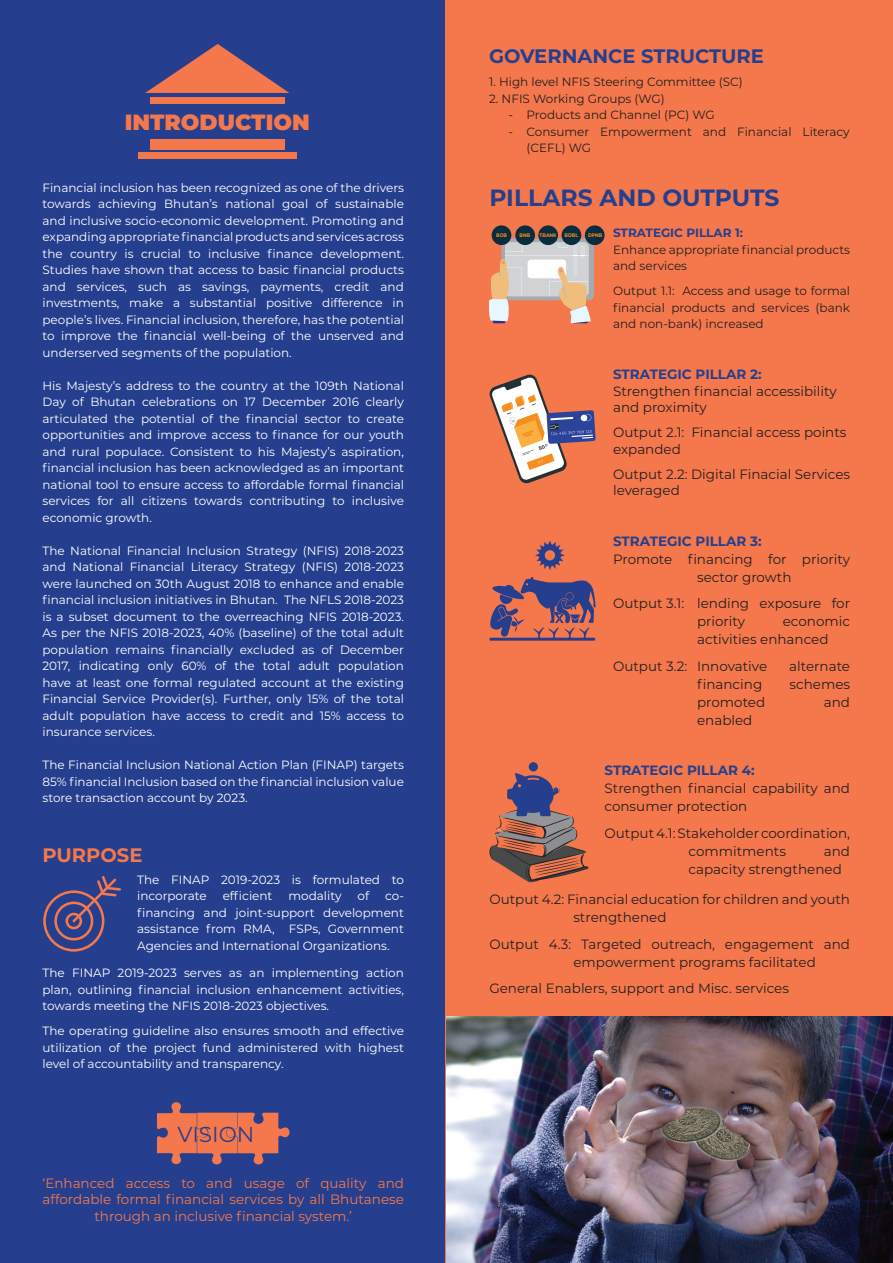
<style>
.page{position:relative;width:893px;height:1263px;background:#fff}
.page>*{position:absolute;margin:0;border:0;box-sizing:border-box;transform-origin:0 0}
.t1{font:700 23.55px "Montserrat";color:#253f8e}
.t2{font:900 22.05px "Montserrat";color:#f4784c}
.t3{font:21.6px "Montserrat";color:#253f8e}
.t4{font:700 19.5px "Montserrat";color:#253f8e}
.t5{font:700 19.5px "Montserrat";color:#f4784c}
.t6{font:13.5px/18px "Montserrat";color:#231f20}
.t7{font:13.5px/16.2px "Montserrat";color:#f4784c;text-align:center}
.t8{font:700 13.5px "Montserrat";color:#253f8e}
.t9{font:12px/16.5px "Montserrat";color:#fff;text-align:justify}
.t10{font:12px/16.5px "Montserrat";color:#231f20}
.t11{font:700 12px "Montserrat";color:#253f8e}
.t12{font:700 5.1px "Montserrat";color:#f68e1e;scale:.9 1}
</style>
<div class="page">
<div style="left:0;top:0;width:446px;height:1263px;background:#253f8e"></div>
<div style="left:446px;top:0;width:447px;height:1263px;background:#f4784c"></div>
<svg style="left:145px;top:44px;width:144px;height:49px"></svg>
<div style="left:150px;top:139px;width:134px;height:10px;background:#f4784c"></div>
<div style="left:150px;top:97px;width:134px;height:7px;background:#f4784c"></div>
<div style="left:138px;top:153px;width:158px;height:6px;background:#f4784c"></div>
<svg style="left:157px;top:1102px;width:133px;height:62px"></svg>
<svg style="left:43px;top:876px;width:78px;height:76px"></svg>
<img style="left:446px;top:1017px;width:447px;height:246px">
<div style="left:501px;top:238px;width:93px;height:62px;background:#a8a9ad;border-radius:5px"></div>
<svg style="left:489px;top:242px;width:102px;height:82px"></svg>
<div style="left:492px;top:225px;width:19px;height:20px;background:#0a2c3f;border-radius:50%"></div>
<div style="left:515px;top:225px;width:20px;height:20px;background:#0a2c3f;border-radius:50%"></div>
<div style="left:538px;top:225px;width:20px;height:20px;background:#0a2c3f;border-radius:50%"></div>
<div style="left:562px;top:225px;width:19px;height:20px;background:#0a2c3f;border-radius:50%"></div>
<div style="left:585px;top:225px;width:20px;height:20px;background:#0a2c3f;border-radius:50%"></div>
<svg style="left:489px;top:374px;width:107px;height:110px"></svg>
<svg style="left:489px;top:762px;width:99px;height:120px"></svg>
<svg style="left:535px;top:541px;width:30px;height:29px"></svg>
<svg style="left:489px;top:577px;width:107px;height:64px"></svg>
<div style="left:566px;top:592px;width:7px;height:8px;background:#253f8e;border-radius:50%"></div>
<h2 class="t2" style="left:125px;top:106px;width:186px">INTRODUCTION</h2>
<p class="t9" style="left:43px;top:179px;width:363px">Financial inclusion has been recognized as one of the drivers towards achieving Bhutan’s national goal of sustainable and inclusive socio-economic development. Promoting and expanding appropriate financial products and services across the country is crucial to inclusive finance development.<br>Studies have shown that access to basic financial products and services, such as savings, payments, credit and investments, make a substantial positive difference in people’s lives. Financial inclusion, therefore, has the potential to improve the financial well-being of the unserved and underserved segments of the population.</p>
<p class="t9" style="left:43px;top:377px;width:363px">His Majesty’s address to the country at the 109th National Day of Bhutan celebrations on 17 December 2016 clearly articulated the potential of the financial sector to create opportunities and improve access to finance for our youth and rural populace. Consistent to his Majesty’s aspiration, financial inclusion has been acknowledged as an important national tool to ensure access to affordable formal financial services for all citizens towards contributing to inclusive economic growth.</p>
<p class="t9" style="left:43px;top:542px;width:363px">The National Financial Inclusion Strategy (NFIS) 2018-2023 and National Financial Literacy Strategy (NFIS) 2018-2023 were launched on 30th August 2018 to enhance and enable financial inclusion initiatives in Bhutan. The NFLS 2018-2023 is a subset document to the overreaching NFIS 2018-2023.<br>As per the NFIS 2018-2023, 40% (baseline) of the total adult population remains financially excluded as of December 2017, indicating only 60% of the total adult population have at least one formal regulated account at the existing Financial Service Provider(s). Further, only 15% of the total adult population have access to credit and 15% access to insurance services.</p>
<p class="t9" style="left:43px;top:756px;width:363px">The Financial Inclusion National Action Plan (FINAP) targets 85% financial Inclusion based on the financial inclusion value store transaction account by 2023.</p>
<h3 class="t5" style="left:43px;top:841px;width:101px">PURPOSE</h3>
<p class="t9" style="left:137px;top:871px;width:268px">The FINAP 2019-2023 is formulated to incorporate</p>
<p class="t9" style="left:223px;top:887px;width:51px">efficient</p>
<p class="t9" style="left:288px;top:887px;width:55px">modality</p>
<p class="t9" style="left:358px;top:887px;width:13px">of</p>
<p class="t9" style="left:137px;top:887px;width:268px;text-indent:248px">co&shy;financing and joint-support development assistance from RMA, FSPs, Government Agencies and International Organizations.</p>
<p class="t9" style="left:43px;top:964px;width:363px">The FINAP 2019-2023 serves as an implementing action plan, outlining financial inclusion enhancement activities, towards meeting the NFIS 2018-2023 objectives.</p>
<p class="t9" style="left:43px;top:1022px;width:363px">The operating guideline also ensures smooth and effective utilization of the project fund administered with highest level of accountability and transparency.</p>
<h3 class="t3" style="left:178px;top:1120px;width:78px">VISION</h3>
<p class="t7" style="left:43px;top:1175px;width:363px">‘Enhanced access to and usage of quality and affordable formal financial services by all Bhutanese through an inclusive financial system.’</p>
<h3 class="t4" style="left:489px;top:42px;width:276px">GOVERNANCE STRUCTURE</h3>
<p class="t10" style="left:489px;top:74px;width:255px">1. High level NFIS Steering Committee (SC)</p>
<p class="t10" style="left:489px;top:90px;width:177px">2. NFIS Working Groups (WG)</p>
<p class="t10" style="left:508px;top:107px;width:208px">- Products and Channel (PC) WG</p>
<p class="t10" style="left:526px;top:123px;width:325px;text-indent:-18px">- Consumer Empowerment and Financial Literacy (CEFL) WG</p>
<h1 class="t1" style="left:489px;top:181px;width:291px">PILLARS AND OUTPUTS</h1>
<p class="t11" style="left:613px;top:224px;width:131px">STRATEGIC PILLAR 1:</p>
<p class="t10" style="left:613px;top:241px;width:239px">Enhance appropriate financial products and services</p>
<p class="t10" style="left:613px;top:282px;width:239px;text-align:justify">Output 1.1: Access and usage to formal financial products and services (bank and non-bank) increased</p>
<p class="t8" style="left:613px;top:365px;width:150px">STRATEGIC PILLAR 2:</p>
<p class="t6" style="left:613px;top:382px;width:225px;line-height:16.5px">Strengthen financial accessibility and proximity</p>
<p class="t6" style="left:613px;top:424px;width:235px;line-height:16.5px">Output 2.1: Financial access points expanded</p>
<p class="t6" style="left:613px;top:465px;width:239px;line-height:16.5px">Output 2.2: Digital Finacial Services leveraged</p>
<p class="t8" style="left:613px;top:531px;width:150px">STRATEGIC PILLAR 3:</p>
<p class="t6" style="left:697px;top:549px;width:155px;text-indent:-84px">Promote financing for priority sector growth</p>
<p class="t6" style="left:697px;top:594px;width:155px;text-indent:-84px">Output 3.1: lending exposure for priority</p>
<p class="t12" style="left:496px;top:232px;width:14px">BOB</p>
<p class="t12" style="left:520px;top:232px;width:13px">BNB</p>
<p class="t12" style="left:540px;top:232px;width:20px">TBANK</p>
<p class="t12" style="left:565px;top:232px;width:17px">BDBL</p>
<p class="t12" style="left:588px;top:232px;width:17px">DPNB</p>
<p class="t6" style="left:697px;top:612px;width:155px;text-indent:86px">economic activities enhanced</p>
<p class="t6" style="left:613px;top:656px;width:156px">Output 3.2: Innovative</p>
<p class="t6" style="left:789px;top:656px;width:62px">alternate</p>
<p class="t6" style="left:697px;top:674px;width:67px">financing</p>
<p class="t6" style="left:790px;top:674px;width:62px">schemes</p>
<p class="t6" style="left:697px;top:692px;width:70px">promoted</p>
<p class="t6" style="left:824px;top:692px;width:28px">and</p>
<p class="t6" style="left:697px;top:710px;width:57px">enabled</p>
<p class="t8" style="left:605px;top:761px;width:152px">STRATEGIC PILLAR 4:</p>
<p class="t6" style="left:605px;top:779px;width:247px">Strengthen financial capability and consumer protection</p>
<p class="t6" style="left:689px;top:823px;width:163px;text-indent:-84px">Output 4.1: Stakeholder coordination, commitments</p>
<p class="t6" style="left:689px;top:841px;width:163px;text-indent:135px">and capacity strengthened</p>
<p class="t6" style="left:573px;top:890px;width:278px;text-indent:-84px">Output 4.2: Financial education for children and youth strengthened</p>
<p class="t6" style="left:573px;top:934px;width:278px;text-indent:-84px">Output 4.3: Targeted outreach, engagement and empowerment programs facilitated</p>
<p class="t6" style="left:489px;top:979px;width:301px">General Enablers, support and Misc. services</p>
</div>
